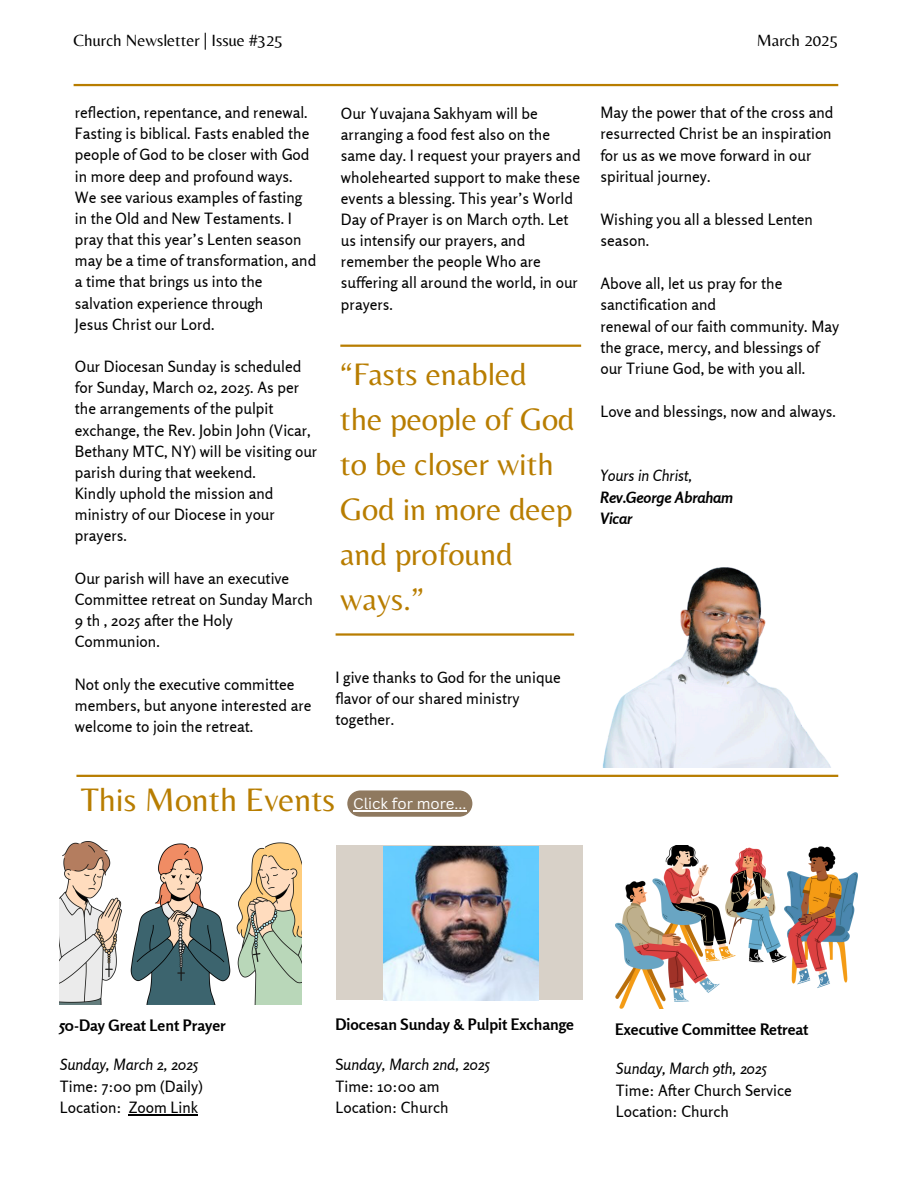
<style>
.page{position:relative;width:918px;height:1188px;background:#fff}
.page>*{position:absolute;margin:0;border:0;box-sizing:border-box;transform-origin:0 0}
.t1{font:33.9px "Belleza";color:#b87d00}
.t2{font:32.4px/45px "Belleza";color:#b87d00}
.t3{font:16.95px "Belleza";color:#000}
.t4{font:700 15.75px "Rosario";color:#000}
.t5{font:15.45px/21.1px "Rosario";color:#000}
.t6{font:italic 700 15.45px/21.3px "Rosario";color:#000}
.t7{font:15px "Canva Sans";color:#fff}
.s1{font-weight:400}
.s2{font-style:italic}
</style>
<div class="page">
<hr style="left:336px;top:633px;width:238px;height:3px;background:#b87d00">
<hr style="left:340px;top:345px;width:241px;height:2px;background:#b87d00">
<hr style="left:74px;top:84px;width:764px;height:2px;background:#b87d00">
<hr style="left:76px;top:775px;width:762px;height:2px;background:#b87d00">
<div style="left:336px;top:846px;width:247px;height:154px;background:#d8d1c8"></div>
<img style="left:384px;top:846px;width:154px;height:155px">
<img style="left:60px;top:841px;width:242px;height:164px">
<img style="left:616px;top:846px;width:242px;height:163px">
<img style="left:602px;top:567px;width:229px;height:200px">
<hr style="left:129px;top:1114px;width:69px;height:1px;background:#000">
<div style="left:347px;top:790px;width:125px;height:27px;background:#8f795f;border-radius:13px"></div>
<hr style="left:353px;top:810px;width:113px;height:1px;background:#fff">
<h3 class="t3" style="left:74px;top:30px;width:211px">Church Newsletter | Issue #325</h3>
<h3 class="t3" style="left:757px;top:30px;width:83px">March 2025</h3>
<h3 class="t5" style="left:75px;top:102px;width:243px">reflection, repentance, and renewal.<br>Fasting is biblical. Fasts enabled the people of God to be closer with God in more deep and profound ways.<br>We see various examples of fasting in the Old and New Testaments. I pray that this year’s Lenten season may be a time of transformation, and a time that brings us into the salvation experience through<br>Jesus Christ our Lord.</h3>
<p class="t5" style="left:75px;top:356px;width:244px">Our Diocesan Sunday is scheduled for Sunday, March 02, 2025. As per the arrangements of the pulpit exchange, the Rev. Jobin John (Vicar,<br>Bethany MTC, NY) will be visiting our parish during that weekend.<br>Kindly uphold the mission and ministry of our Diocese in your prayers.</p>
<h3 class="t5" style="left:75px;top:567px;width:240px">Our parish will have an executive<br>Committee retreat on Sunday March<br>9 th , 2025 after the Holy<br>Communion.</h3>
<h3 class="t5" style="left:75px;top:673px;width:238px">Not only the executive committee members, but anyone interested are welcome to join the retreat.</h3>
<p class="t5" style="left:341px;top:103px;width:241px">Our Yuvajana Sakhyam will be arranging a food fest also on the same day. I request your prayers and wholehearted support to make these events a blessing. This year’s World<br>Day of Prayer is on March 07th. Let us intensify our prayers, and remember the people Who are suffering all around the world, in our prayers.</p>
<h3 class="t2" style="left:340px;top:351px;width:236px">“Fasts enabled the people of God to be closer with<br>God in more deep and profound ways.”</h3>
<p class="t5" style="left:336px;top:666px;width:227px">I give thanks to God for the unique flavor of our shared ministry together.</p>
<h3 class="t5" style="left:600px;top:101px;width:235px">May the power that of the cross and resurrected Christ be an inspiration for us as we move forward in our spiritual journey.</h3>
<h3 class="t5" style="left:600px;top:208px;width:214px">Wishing you all a blessed Lenten season.</h3>
<h3 class="t5" style="left:600px;top:272px;width:240px">Above all, let us pray for the sanctification and<br>renewal of our faith community. May the grace, mercy, and blessings of our Triune God, be with you all.</h3>
<p class="t5" style="left:600px;top:401px;width:237px">Love and blessings, now and always.</p>
<h1 class="t6" style="left:600px;top:465px;width:134px"><span class="s1">Yours in Christ,<br></span>Rev.George Abraham<br>Vicar</h1>
<h3 class="t1" style="left:81px;top:779px;width:256px">This Month Events</h3>
<h3 class="t7" style="left:353px;top:793px;width:115px">Click for more...</h3>
<h3 class="t4" style="left:59px;top:1016px;width:168px">50-Day Great Lent Prayer</h3>
<h3 class="t5" style="left:60px;top:1054px;width:145px"><span class="s2">Sunday, March 2, 2025<br></span>Time: 7:00 pm (Daily)<br>Location: Zoom Link</h3>
<p class="t4" style="left:336px;top:1015px;width:240px">Diocesan Sunday &amp; Pulpit Exchange</p>
<p class="t5" style="left:336px;top:1054px;width:156px">S<span class="s2">unday, March 2nd, 2025<br></span>Time: 10:00 am<br>Location: Church</p>
<p class="t4" style="left:615px;top:1020px;width:195px">Executive Committee Retreat</p>
<h1 class="t5" style="left:616px;top:1058px;width:177px"><span class="s2">Sunday, March 9th, 2025<br></span>Time: After Church Service<br>Location: Church</h1>
</div>
